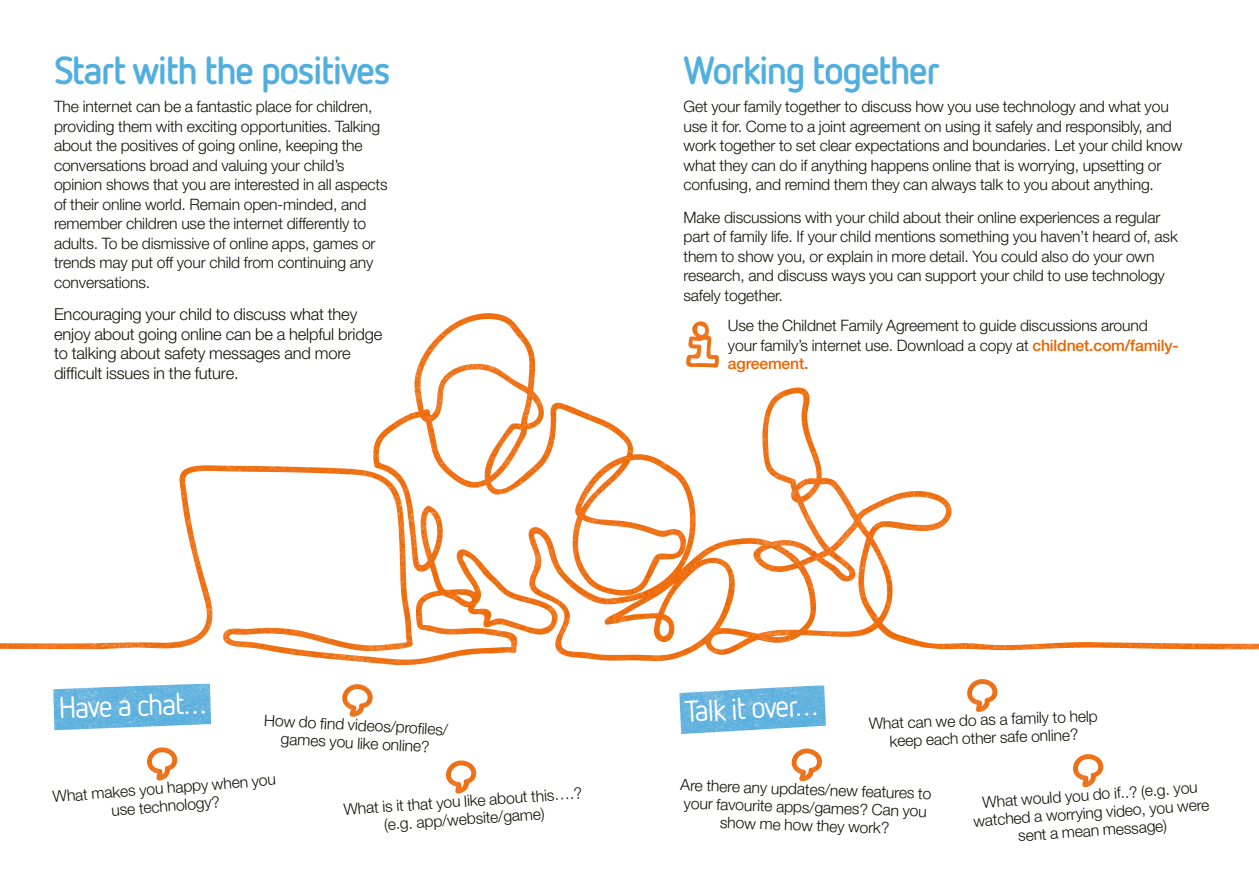
<style>
.page{position:relative;width:1259px;height:893px;background:#fff}
.page>*{position:absolute;margin:0;border:0;box-sizing:border-box;transform-origin:0 0}
.t1{font:700 39px "Netto OT";letter-spacing:-.04em;color:#50afdf}
.t2{font:30px "Netto OT";color:#fff}
.t3{font:300 16.5px/19.5px "Helvetica Neue";letter-spacing:-.01em;color:#12120c}
.t4{font:300 15.75px/19.5px "Helvetica Neue";letter-spacing:-.01em;color:#12120c;text-align:center}
.t5{font:500 15.75px "Helvetica Neue";letter-spacing:-.01em;color:#ed6200}
.s1{font-weight:500;color:#ed6200}
</style>
<div class="page">
<img style="left:554px;top:615px;width:519px;height:46px">
<img style="left:179px;top:464px;width:516px;height:50px">
<img style="left:184px;top:514px;width:29px;height:101px">
<img style="left:373px;top:413px;width:294px;height:51px">
<img style="left:527px;top:514px;width:339px;height:101px">
<img style="left:409px;top:313px;width:135px;height:101px">
<img style="left:550px;top:403px;width:38px;height:11px">
<img style="left:762px;top:414px;width:101px;height:100px">
<img style="left:765px;top:387px;width:45px;height:27px">
<img style="left:863px;top:491px;width:89px;height:23px">
<img style="left:915px;top:514px;width:36px;height:17px">
<img style="left:1073px;top:642px;width:186px;height:7px">
<svg style="left:810px;top:551px;width:7px;height:6px"></svg>
<img style="left:53px;top:684px;width:158px;height:46px">
<img style="left:679px;top:685px;width:147px;height:49px">
<img style="left:686px;top:321px;width:33px;height:46px">
<img style="left:147px;top:747px;width:31px;height:33px">
<img style="left:967px;top:679px;width:31px;height:33px">
<img style="left:342px;top:684px;width:31px;height:33px">
<img style="left:791px;top:748px;width:31px;height:33px">
<img style="left:446px;top:760px;width:31px;height:33px">
<img style="left:1073px;top:754px;width:31px;height:33px">
<h1 class="t1" style="left:54px;top:46px;width:338px">Start with the positives</h1>
<p class="t4" style="left:54px;top:97px;width:335px;text-align:left">The internet can be a fantastic place for children, providing them with exciting opportunities. Talking about the positives of going online, keeping the conversations broad and valuing your child’s opinion shows that you are interested in all aspects of their online world. Remain open-minded, and remember children use the internet differently to adults. To be dismissive of online apps, games or trends may put off your child from continuing any conversations.</p>
<p class="t3" style="left:54px;top:304px;width:330px">Encouraging your child to discuss what they enjoy about going online can be a helpful bridge to talking about safety messages and more difficult issues in the future.</p>
<h1 class="t1" style="left:683px;top:46px;width:258px">Working together</h1>
<p class="t4" style="left:683px;top:97px;width:500px;text-align:left">Get your family together to discuss how you use technology and what you use it for. Come to a joint agreement on using it safely and responsibly, and work together to set clear expectations and boundaries. Let your child know what they can do if anything happens online that is worrying, upsetting or confusing, and remind them they can always talk to you about anything.</p>
<p class="t4" style="left:683px;top:207px;width:496px;text-align:left">Make discussions with your child about their online experiences a regular part of family life. If your child mentions something you haven’t heard of, ask them to show you, or explain in more detail. You could also do your own research, and discuss ways you can support your child to use technology safely together.</p>
<p class="t4" style="left:728px;top:316px;width:452px;text-align:left">Use the Childnet Family Agreement to guide discussions around your family’s internet use. Download a copy at <span class="s1">childnet.com/family-</span></p>
<p class="t5" style="left:728px;top:354px;width:82px">agreement.</p>
<h2 class="t2" style="left:58px;top:689px;width:150px;rotate:-2deg">Have a chat…</h2>
<h2 class="t2" style="left:684px;top:693px;width:135px;rotate:-3deg">Talk it over…</h2>
<p class="t4" style="left:265px;top:711px;width:186px;line-height:18px;rotate:3deg">How do fi nd videos/profi les/ games you like online?</p>
<p class="t4" style="left:868px;top:714px;width:230px;line-height:18px;rotate:-2deg">What can we do as a family to help keep each other safe online?</p>
<p class="t4" style="left:52px;top:786px;width:225px;line-height:18px;rotate:-4deg">What makes you happy when you use technology?</p>
<p class="t4" style="left:681px;top:775px;width:252px;line-height:18px;rotate:2deg">Are there any updates/new features to your favourite apps/games? Can you show me how they work?</p>
<p class="t4" style="left:343px;top:800px;width:241px;line-height:18px;rotate:-4deg">What is it that you like about this….? (e.g. app/website/game)</p>
<p class="t4" style="left:971px;top:794px;width:238px;line-height:18px;rotate:-4deg">What would you do if..? (e.g. you watched a worrying video, you were sent a mean message)</p>
</div>
